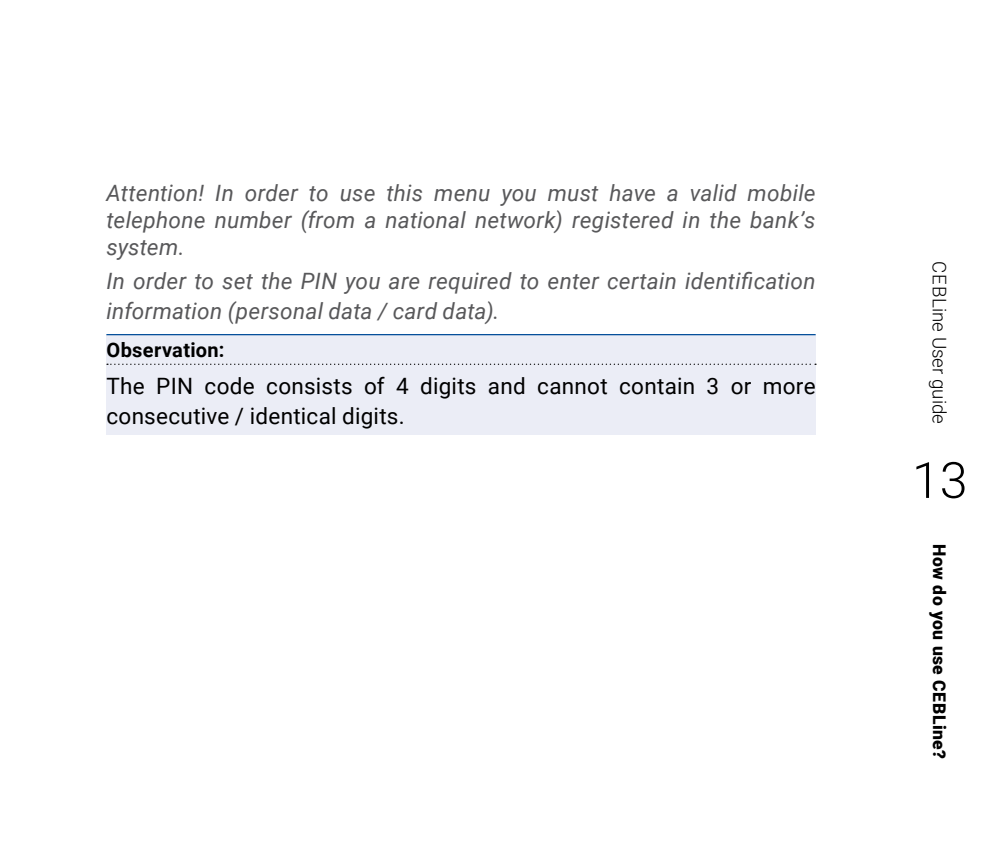
<style>
.page{position:relative;width:993px;height:851px;background:#fff}
.page>*{position:absolute;margin:0;border:0;box-sizing:border-box;transform-origin:0 0}
.t1{font:300 50px "Roboto";color:#000}
.t2{font:italic 22.5px/27px "Roboto";letter-spacing:.01em;color:#58585a;text-align:justify}
.t3{font:22.5px/30px "Roboto";letter-spacing:.01em;color:#000}
.t4{font:700 20px "Roboto";letter-spacing:.015em;color:#000}
.t5{font:300 18.75px "Roboto";color:#000}
.t6{font:900 17.5px "Roboto";letter-spacing:.025em;color:#000}
</style>
<div class="page">
<div style="left:106px;top:334px;width:709px;height:100px;background:#ebedf6"></div>
<hr style="left:106px;top:334px;width:709px;height:1px;background:#004c99">
<svg style="left:107px;top:363px;width:708px;height:2px"></svg>
<p class="t2" style="left:106px;top:179px;width:710px">Attention! In order to use this menu you must have a valid mobile telephone number (from a national network) registered in the bank’s system.</p>
<p class="t2" style="left:106px;top:265px;width:710px;line-height:30px">In order to set the PIN you are required to enter certain identification information (personal data / card data).</p>
<p class="t4" style="left:106px;top:335px;width:120px">Observation:</p>
<p class="t3" style="left:106px;top:370px;width:710px">The PIN code consists of 4 digits and cannot contain 3 or more consecutive / identical digits.</p>
<p class="t5" style="left:952px;top:261px;width:164px;rotate:90deg">CEBLine User guide</p>
<h1 class="t1" style="left:911px;top:445px;width:57px">13</h1>
<p class="t6" style="left:951px;top:544px;width:216px;rotate:90deg">How do you use CEBLine?</p>
</div>
